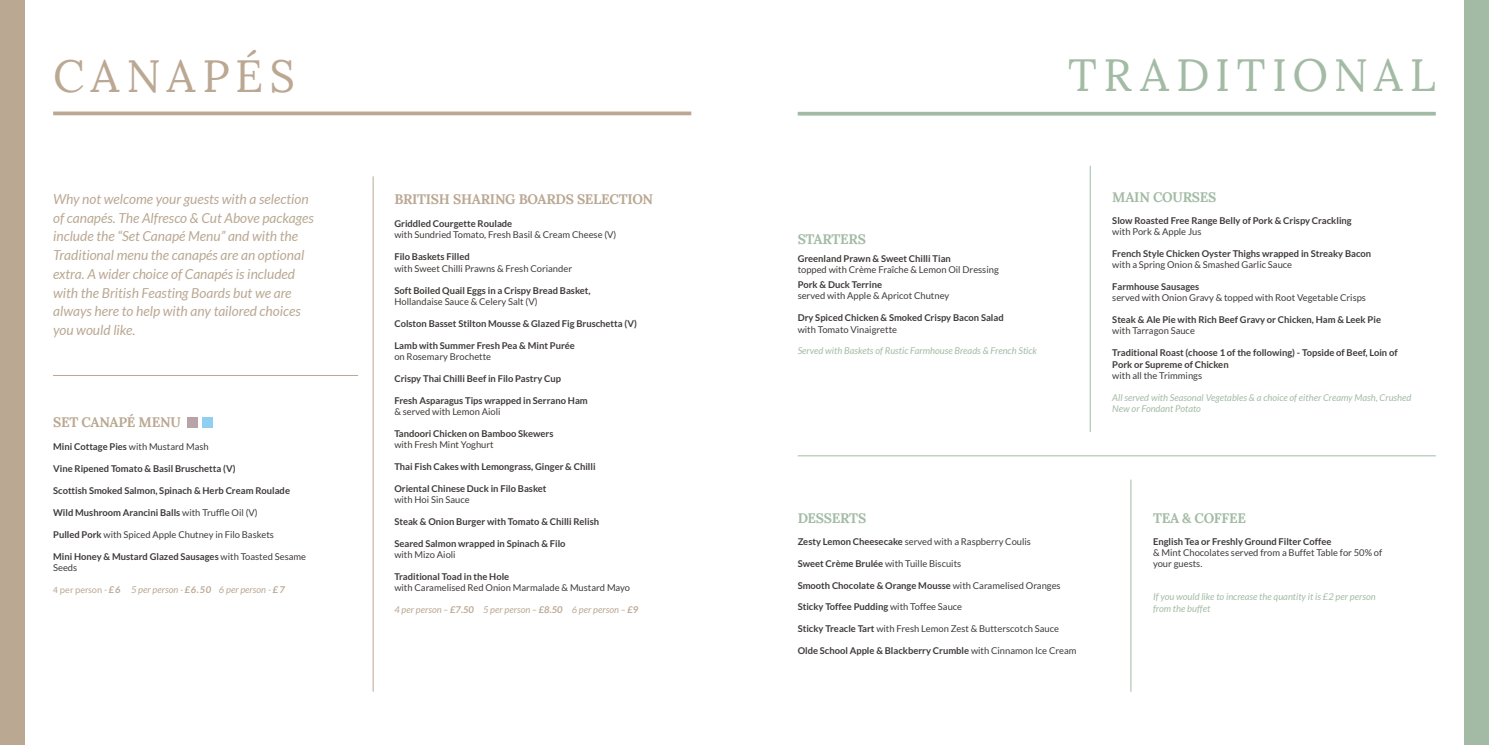
<style>
.page{position:relative;width:1489px;height:745px;background:#fff}
.page>*{position:absolute;margin:0;border:0;box-sizing:border-box;transform-origin:0 0}
.t1{font:45px "Lora";letter-spacing:.145em;color:#a3bba5}
.t2{font:45px "Lora";letter-spacing:.145em;color:#baa893}
.t3{font:italic 13.75px/18.8px "Lato";color:#baa893}
.t4{font:700 13.75px "Lora";letter-spacing:-.02em;color:#baa893}
.t5{font:700 13.75px "Lora";letter-spacing:-.02em;color:#a3bba5}
.t6{font:700 9.38px/11.2px "Lato";color:#3f3b3a}
.t7{font:9.38px/11.2px "Lato";color:#3f3b3a}
.t8{font:italic 9.38px/11.2px "Lato";color:#a3bba5}
.t9{font:italic 9.38px "Lato";color:#baa893}
.s1{font-weight:400}
.s2{font-weight:700}
.s3{font-family:"Myriad Pro";font-style:normal}
</style>
<div class="page">
<div style="left:0;top:0;width:25px;height:744px;background:#baa893"></div>
<svg style="left:53px;top:111px;width:638px;height:4px;background:#c3b3a1"></svg>
<hr style="left:373px;top:176px;width:1px;height:515px;background:#baa893">
<hr style="left:53px;top:375px;width:305px;height:1px;background:#baa893">
<div style="left:187px;top:416px;width:11px;height:11px;background:#b8a3a8"></div>
<div style="left:202px;top:416px;width:11px;height:11px;background:#91cff2"></div>
<div style="left:1463px;top:0;width:25px;height:744px;background:#a3bba5"></div>
<hr style="left:1089px;top:166px;width:1px;height:266px;background:#a3bba5">
<hr style="left:1130px;top:479px;width:1px;height:212px;background:#a3bba5">
<hr style="left:797px;top:455px;width:638px;height:1px;background:#a3bba5">
<hr style="left:797px;top:112px;width:638px;height:3px;background:#a3bba5">
<h1 class="t2" style="left:53px;top:48px;width:243px">CANAPÉS</h1>
<h1 class="t1" style="left:1068px;top:48px;width:369px">TRADITIONAL</h1>
<p class="t3" style="left:53px;top:190px;width:262px">Why not welcome your guests with a selection of canapés. The Alfresco &amp; Cut Above packages include the “Set Canapé Menu” and with the Traditional menu the canapés are an optional extra. A wider choice of Canapés is included with the British Feasting Boards but we are always here to help with any tailored choices you would like.</p>
<h2 class="t4" style="left:53px;top:412px;width:129px">SET CANAPÉ MENU</h2>
<p class="t6" style="left:53px;top:441px;width:157px">Mini Cottage Pies <span class="s1">with Mustard Mash</span></p>
<p class="t6" style="left:53px;top:462px;width:184px">Vine Ripened Tomato &amp; Basil Bruschetta (V)</p>
<p class="t6" style="left:53px;top:484px;width:238px">Scottish Smoked Salmon, Spinach &amp; Herb Cream Roulade</p>
<p class="t6" style="left:53px;top:506px;width:206px">Wild Mushroom Arancini Balls <span class="s1">with Truffle Oil (V)</span></p>
<p class="t7" style="left:53px;top:528px;width:222px"><span class="s2">Pulled Pork</span> with Spiced Apple Chutney in Filo Baskets</p>
<p class="t6" style="left:53px;top:550px;width:254px">Mini Honey &amp; Mustard Glazed Sausages <span class="s1">with Toasted Sesame<br>Seeds</span></p>
<p class="t9" style="left:53px;top:584px;width:233px"><span class="s3">4 per person</span> - <span class="s2">£6</span> 5 per person - <span class="s2">£6.50</span> 6 per person - <span class="s2">£7</span></p>
<h2 class="t4" style="left:394px;top:190px;width:260px">BRITISH SHARING BOARDS SELECTION</h2>
<p class="t6" style="left:394px;top:218px;width:119px">Griddled Courgette Roulade</p>
<p class="t7" style="left:394px;top:229px;width:223px">with Sundried Tomato, Fresh Basil &amp; Cream Cheese (V)</p>
<p class="t6" style="left:394px;top:251px;width:77px">Filo Baskets Filled</p>
<p class="t7" style="left:394px;top:262px;width:179px">with Sweet Chilli Prawns &amp; Fresh Coriander</p>
<p class="t6" style="left:394px;top:284px;width:198px">Soft Boiled Quail Eggs in a Crispy Bread Basket,</p>
<p class="t7" style="left:394px;top:295px;width:145px">Hollandaise Sauce &amp; Celery Salt (V)</p>
<p class="t6" style="left:394px;top:317px;width:244px">Colston Basset Stilton Mousse &amp; Glazed Fig Bruschetta (V)</p>
<p class="t6" style="left:394px;top:339px;width:182px">Lamb with Summer Fresh Pea &amp; Mint Purée</p>
<p class="t7" style="left:394px;top:350px;width:98px">on Rosemary Brochette</p>
<p class="t6" style="left:394px;top:372px;width:168px">Crispy Thai Chilli Beef in Filo Pastry Cup</p>
<p class="t6" style="left:394px;top:394px;width:195px">Fresh Asparagus Tips wrapped in Serrano Ham</p>
<p class="t7" style="left:394px;top:405px;width:108px">&amp; served with Lemon Aioli</p>
<p class="t6" style="left:394px;top:427px;width:160px">Tandoori Chicken on Bamboo Skewers</p>
<p class="t7" style="left:394px;top:438px;width:101px">with Fresh Mint Yoghurt</p>
<p class="t6" style="left:394px;top:460px;width:203px">Thai Fish Cakes with Lemongrass, Ginger &amp; Chilli</p>
<p class="t6" style="left:394px;top:482px;width:154px">Oriental Chinese Duck in Filo Basket</p>
<p class="t7" style="left:394px;top:493px;width:77px">with Hoi Sin Sauce</p>
<p class="t6" style="left:394px;top:515px;width:206px">Steak &amp; Onion Burger with Tomato &amp; Chilli Relish</p>
<p class="t6" style="left:394px;top:537px;width:173px">Seared Salmon wrapped in Spinach &amp; Filo</p>
<p class="t7" style="left:394px;top:549px;width:63px">with Mizo Aioli</p>
<p class="t6" style="left:394px;top:570px;width:116px">Traditional Toad in the Hole</p>
<p class="t7" style="left:394px;top:582px;width:237px">with Caramelised Red Onion Marmalade &amp; Mustard Mayo</p>
<p class="t9" style="left:394px;top:604px;width:245px">4 per person – <span class="s2">£7.50</span> 5 per person – <span class="s2">£8.50</span> 6 per person – <span class="s2">£9</span></p>
<h2 class="t5" style="left:797px;top:230px;width:70px">STARTERS</h2>
<p class="t6" style="left:797px;top:253px;width:155px">Greenland Prawn &amp; Sweet Chilli Tian</p>
<p class="t7" style="left:797px;top:264px;width:203px">topped with Crème Fraîche &amp; Lemon Oil Dressing</p>
<p class="t6" style="left:797px;top:279px;width:86px">Pork &amp; Duck Terrine</p>
<p class="t7" style="left:797px;top:290px;width:153px">served with Apple &amp; Apricot Chutney</p>
<p class="t6" style="left:797px;top:312px;width:207px">Dry Spiced Chicken &amp; Smoked Crispy Bacon Salad</p>
<p class="t7" style="left:797px;top:323px;width:101px">with Tomato Vinaigrette</p>
<p class="t8" style="left:797px;top:345px;width:241px">Served with Baskets of Rustic Farmhouse Breads &amp; French Stick</p>
<h2 class="t5" style="left:1112px;top:188px;width:105px">MAIN COURSES</h2>
<p class="t6" style="left:1112px;top:214px;width:241px">Slow Roasted Free Range Belly of Pork &amp; Crispy Crackling</p>
<p class="t7" style="left:1112px;top:225px;width:91px">with Pork &amp; Apple Jus</p>
<p class="t6" style="left:1112px;top:247px;width:260px">French Style Chicken Oyster Thighs wrapped in Streaky Bacon</p>
<p class="t7" style="left:1112px;top:259px;width:181px">with a Spring Onion &amp; Smashed Garlic Sauce</p>
<p class="t6" style="left:1112px;top:280px;width:89px">Farmhouse Sausages</p>
<p class="t7" style="left:1112px;top:292px;width:255px">served with Onion Gravy &amp; topped with Root Vegetable Crisps</p>
<p class="t6" style="left:1112px;top:314px;width:270px">Steak &amp; Ale Pie with Rich Beef Gravy or Chicken, Ham &amp; Leek Pie</p>
<p class="t7" style="left:1112px;top:325px;width:84px">with Tarragon Sauce</p>
<p class="t6" style="left:1112px;top:347px;width:287px">Traditional Roast (choose 1 of the following) - Topside of Beef, Loin of<br>Pork or Supreme of Chicken</p>
<p class="t7" style="left:1112px;top:369px;width:91px">with all the Trimmings</p>
<p class="t8" style="left:1112px;top:391px;width:301px">All served with Seasonal Vegetables &amp; a choice of either Creamy Mash, Crushed<br>New or Fondant Potato</p>
<h2 class="t5" style="left:797px;top:509px;width:70px">DESSERTS</h2>
<p class="t7" style="left:797px;top:535px;width:235px"><span class="s2">Zesty Lemon Cheesecake</span> served with a Raspberry Coulis</p>
<p class="t7" style="left:797px;top:557px;width:165px"><span class="s2">Sweet Crème Brulée</span> with Tuille Biscuits</p>
<p class="t6" style="left:797px;top:579px;width:264px">Smooth Chocolate &amp; Orange Mousse <span class="s1">with Caramelised Oranges</span></p>
<p class="t6" style="left:797px;top:601px;width:166px">Sticky Toffee Pudding <span class="s1">with Toffee Sauce</span></p>
<p class="t7" style="left:797px;top:622px;width:263px"><span class="s2">Sticky Treacle Tart</span> with Fresh Lemon Zest &amp; Butterscotch Sauce</p>
<p class="t6" style="left:797px;top:644px;width:280px">Olde School Apple &amp; Blackberry Crumble <span class="s1">with Cinnamon Ice Cream</span></p>
<h2 class="t5" style="left:1152px;top:509px;width:94px">TEA &amp; COFFEE</h2>
<p class="t6" style="left:1152px;top:535px;width:180px">English Tea or Freshly Ground Filter Coffee</p>
<p class="t7" style="left:1152px;top:546px;width:231px">&amp; Mint Chocolates served from a Buffet Table for 50% of your guests.</p>
<p class="t8" style="left:1152px;top:591px;width:224px">If you would like to increase the quantity it is £2 per person from the buffet</p>
</div>
